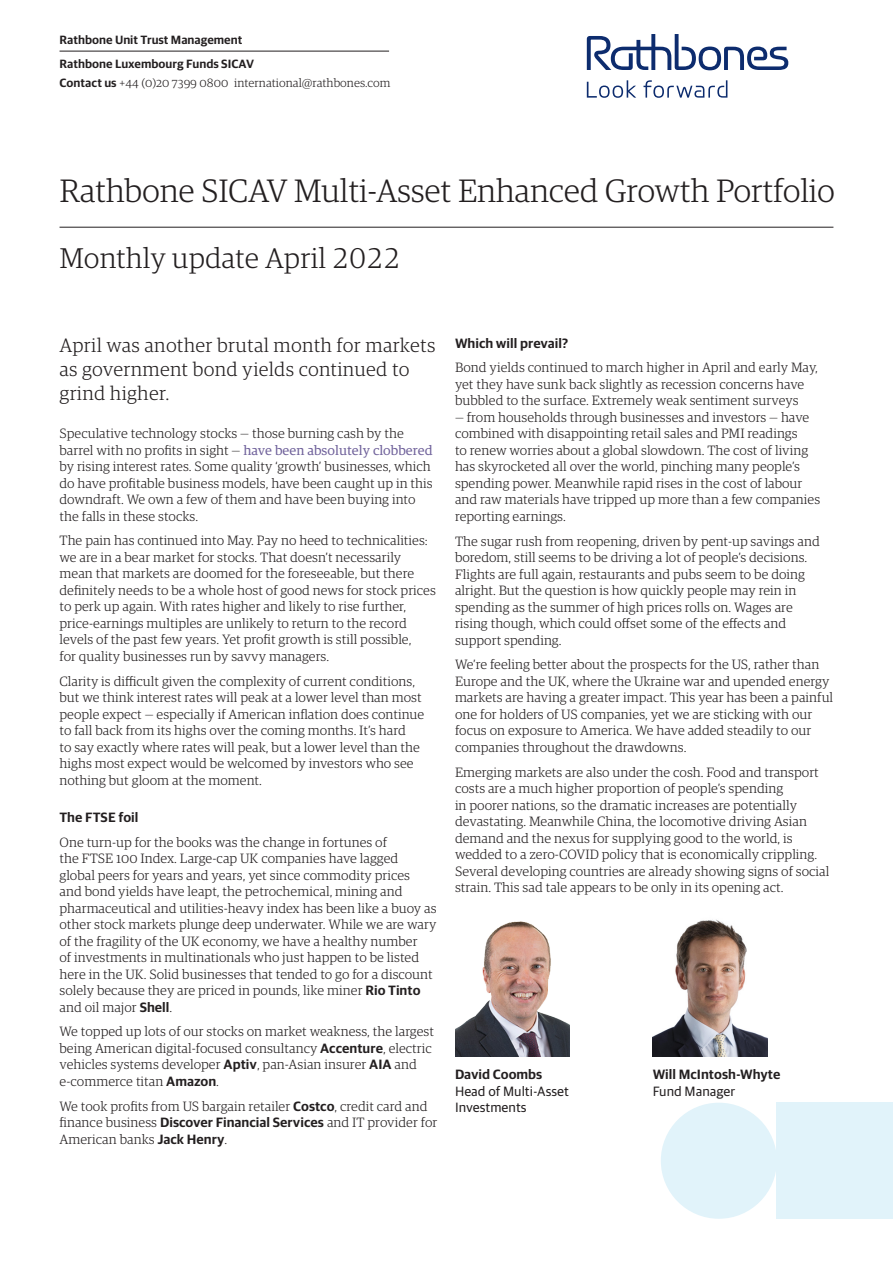
<style>
.page{position:relative;width:893px;height:1263px;background:#fff}
.page>*{position:absolute;margin:0;border:0;box-sizing:border-box;transform-origin:0 0}
.t1{font:300 32.4px "Guardian RTB Egyp";letter-spacing:-.01em;color:#231f20}
.t2{font:300 28.5px "Guardian RTB Egyp";color:#231f20}
.Intro_Para{font:300 19.5px/24px "Guardian RTB Egyp";letter-spacing:.01em;color:#231f20}
.Body_text_9_11{font:300 13.5px/16.5px "Guardian RTB Egyp";color:#231f20}
.Body_text_9_11-2{font:13.5px/16.5px "Guardian RTB Sans";color:#231f20}
.Body_text_9_11-3{font:600 13.5px "Guardian RTB Sans";color:#231f20}
.Body_text_headings_B{font:600 13.5px "Guardian RTB Sans";color:#231f20}
.t3{font:600 12px "Guardian RTB Sans";color:#231f20}
.t4{font:300 12px "Guardian RTB Egyp";color:#231f20}
.s1{font-family:"Guardian RTB Sans";font-weight:600}
.s2{font-weight:400;color:#70629b}
</style>
<div class="page">
<div style="left:661px;top:1103px;width:116px;height:116px;background:#e1f3fa;border-radius:50%"></div>
<div style="left:777px;top:1103px;width:116px;height:116px;background:#e1f3fa"></div>
<hr style="left:60px;top:227px;width:773px;height:1px;background:#231f20">
<img style="left:455px;top:921px;width:115px;height:135px">
<img style="left:653px;top:919px;width:114px;height:137px">
<svg style="left:587px;top:34px;width:201px;height:64px"></svg>
<hr style="left:60px;top:51px;width:329px;height:1px;background:#231f20">
<p class="t3" style="left:60px;top:31px;width:184px">Rathbone Unit Trust Management</p>
<p class="t3" style="left:60px;top:55px;width:196px">Rathbone Luxembourg Funds SICAV</p>
<p class="t4" style="left:60px;top:75px;width:332px"><span class="s1">Contact us</span> +44 (0)20 7399 0800 international@rathbones.com</p>
<p class="t1" style="left:60px;top:169px;width:777px">Rathbone SICAV Multi-Asset Enhanced Growth Portfolio</p>
<p class="t2" style="left:60px;top:239px;width:343px">Monthly update April 2022</p>
<p class="Intro_Para" style="left:60px;top:333px;width:377px">April was another brutal month for markets as government bond yields continued to grind higher.</p>
<p class="Body_text_9_11" style="left:60px;top:424px;width:375px">Speculative technology stocks — those burning cash by the barrel with no profits in sight — <span class="s2">have been absolutely clobbered </span>by rising interest rates. Some quality ‘growth’ businesses, which do have profitable business models, have been caught up in this downdraft. We own a few of them and have been buying into the falls in these stocks.</p>
<p class="Body_text_9_11" style="left:60px;top:532px;width:378px">The pain has continued into May. Pay no heed to technicalities: we are in a bear market for stocks. That doesn’t necessarily mean that markets are doomed for the foreseeable, but there definitely needs to be a whole host of good news for stock prices to perk up again. With rates higher and likely to rise further, price‑earnings multiples are unlikely to return to the record levels of the past few years. Yet profit growth is still possible,<br>for quality businesses run by savvy managers.</p>
<p class="Body_text_9_11" style="left:60px;top:672px;width:366px">Clarity is difficult given the complexity of current conditions, but we think interest rates will peak at a lower level than most people expect — especially if American inflation does continue to fall back from its highs over the coming months. It’s hard<br>to say exactly where rates will peak, but a lower level than the highs most expect would be welcomed by investors who see nothing but gloom at the moment.</p>
<p class="Body_text_headings_B" style="left:60px;top:807px;width:80px">The FTSE foil</p>
<p class="Body_text_9_11" style="left:60px;top:833px;width:379px">One turn-up for the books was the change in fortunes of<br>the FTSE 100 Index. Large-cap UK companies have lagged global peers for years and years, yet since commodity prices<br>and bond yields have leapt, the petrochemical, mining and pharmaceutical and utilities-heavy index has been like a buoy as other stock markets plunge deep underwater. While we are wary of the fragility of the UK economy, we have a healthy number<br>of investments in multinationals who just happen to be listed here in the UK. Solid businesses that tended to go for a discount solely because they are priced in pounds, like miner <span class="s1">Rio Tinto </span>and oil major <span class="s1">Shell</span>.</p>
<p class="Body_text_9_11" style="left:60px;top:1023px;width:376px">We topped up lots of our stocks on market weakness, the largest being American digital-focused consultancy <span class="s1">Accenture</span>, electric vehicles systems developer <span class="s1">Aptiv</span>, pan-Asian insurer <span class="s1">AIA</span> and e-commerce titan <span class="s1">Amazon</span>.</p>
<p class="Body_text_9_11" style="left:60px;top:1097px;width:379px">We took profits from US bargain retailer <span class="s1">Costco</span>, credit card and finance business <span class="s1">Discover Financial Services</span> and IT provider for<br>American banks <span class="s1">Jack Henry</span>.</p>
<p class="Body_text_headings_B" style="left:455px;top:333px;width:115px">Which will prevail?</p>
<p class="Body_text_9_11" style="left:455px;top:359px;width:364px">Bond yields continued to march higher in April and early May, yet they have sunk back slightly as recession concerns have bubbled to the surface. Extremely weak sentiment surveys</p>
<p class="Body_text_9_11" style="left:455px;top:408px;width:367px">— from households through businesses and investors — have combined with disappointing retail sales and PMI readings<br>to renew worries about a global slowdown. The cost of living has skyrocketed all over the world, pinching many people’s spending power. Meanwhile rapid rises in the cost of labour and raw materials have tripped up more than a few companies reporting earnings.</p>
<p class="Body_text_9_11" style="left:455px;top:532px;width:366px">The sugar rush from reopening, driven by pent-up savings and boredom, still seems to be driving a lot of people’s decisions.<br>Flights are full again, restaurants and pubs seem to be doing alright. But the question is how quickly people may rein in spending as the summer of high prices rolls on. Wages are rising though, which could offset some of the effects and support spending.</p>
<p class="Body_text_9_11" style="left:455px;top:656px;width:380px">We’re feeling better about the prospects for the US, rather than Europe and the UK, where the Ukraine war and upended energy markets are having a greater impact. This year has been a painful one for holders of US companies, yet we are sticking with our focus on exposure to America. We have added steadily to our companies throughout the drawdowns.</p>
<p class="Body_text_9_11" style="left:455px;top:763px;width:376px">Emerging markets are also under the cosh. Food and transport costs are a much higher proportion of people’s spending<br>in poorer nations, so the dramatic increases are potentially devastating. Meanwhile China, the locomotive driving Asian demand and the nexus for supplying good to the world, is wedded to a zero-COVID policy that is economically crippling.<br>Several developing countries are already showing signs of social strain. This sad tale appears to be only in its opening act.</p>
<p class="Body_text_9_11-3" style="left:455px;top:1064px;width:89px">David Coombs</p>
<p class="Body_text_9_11-2" style="left:455px;top:1082px;width:116px">Head of Multi-Asset<br>Investments</p>
<p class="Body_text_9_11-3" style="left:653px;top:1064px;width:129px">Will McIntosh-Whyte</p>
<p class="Body_text_9_11-2" style="left:653px;top:1082px;width:84px">Fund Manager</p>
</div>
